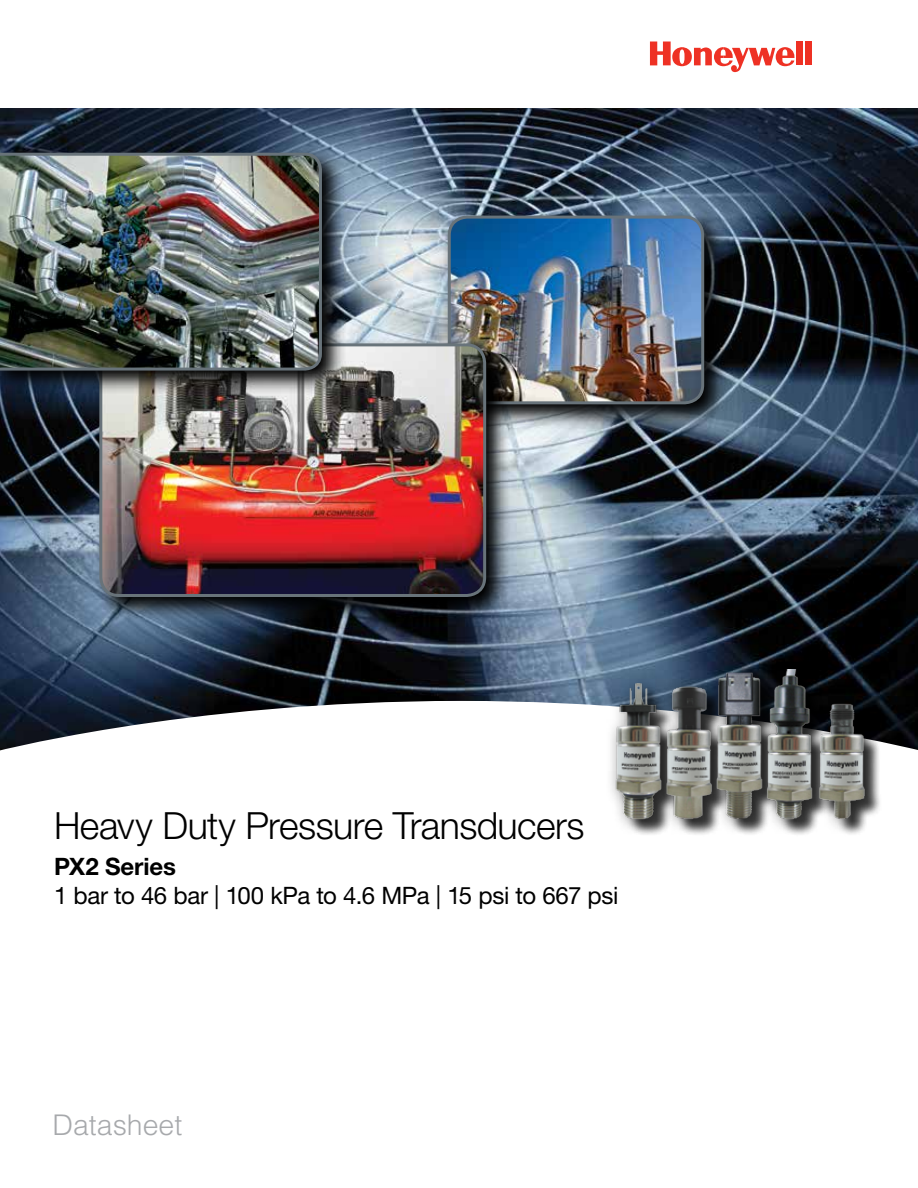
<style>
.page{position:relative;width:918px;height:1188px;background:#fff}
.page>*{position:absolute;margin:0;border:0;box-sizing:border-box;transform-origin:0 0}
.t1{font:300 37.5px "Helvetica Neue LT Std";letter-spacing:-.015em;color:#000}
.t2{font:300 28.5px "Helvetica LT Std";color:#a7a9ac}
.t3{font:24px "Helvetica Neue LT Std";letter-spacing:-.015em;color:#000}
.t4{font:700 24px "Helvetica Neue LT Std";letter-spacing:-.005em;color:#000}
</style>
<div class="page">
<img style="left:0;top:108px;width:918px;height:593px">
<div style="left:796px;top:42px;width:7px;height:23px;background:#ee3124"></div>
<div style="left:805px;top:42px;width:7px;height:23px;background:#ee3124"></div>
<svg style="left:650px;top:42px;width:145px;height:30px"></svg>
<svg style="left:0;top:701px;width:918px;height:50px"></svg>
<svg style="left:442px;top:210px;width:287px;height:219px;background:#49555f"></svg>
<img style="left:449px;top:217px;width:254px;height:186px">
<div style="left:448px;top:216px;width:256px;height:188px;border:3px solid #68737a;border-radius:18px"></div>
<img style="left:94px;top:338px;width:417px;height:284px">
<img style="left:101px;top:345px;width:384px;height:251px">
<div style="left:99px;top:343px;width:387px;height:254px;border:3px solid #68737a;border-radius:18px"></div>
<svg style="left:0;top:147px;width:346px;height:248px;background:#4d545b"></svg>
<img style="left:0;top:151px;width:323px;height:221px">
<div style="left:605px;top:658px;width:277px;height:178px;background:#000;opacity:.54"></div>
<div style="left:619px;top:670px;width:263px;height:166px;background:#000;opacity:.75"></div>
<img style="left:613px;top:670px;width:256px;height:153px">
<h1 class="t1" style="left:54px;top:803px;width:532px">Heavy Duty Pressure Transducers</h1>
<p class="t4" style="left:54px;top:852px;width:124px">PX2 Series</p>
<p class="t3" style="left:54px;top:881px;width:566px">1 bar to 46 bar | 100 kPa to 4.6 MPa | 15 psi to 667 psi</p>
<p class="t2" style="left:52px;top:1107px;width:131px">Datasheet</p>
</div>
